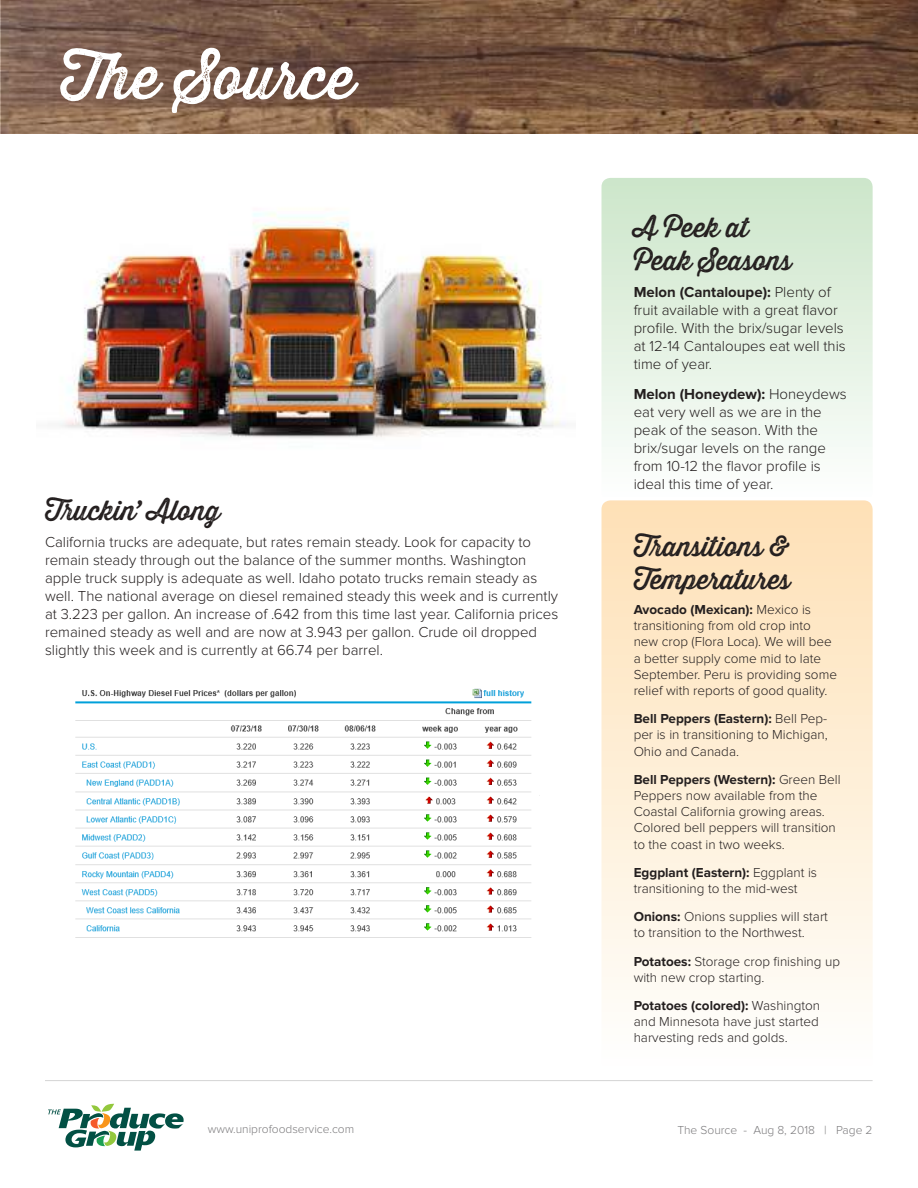
<style>
.page{position:relative;width:918px;height:1188px;background:#fff}
.page>*{position:absolute;margin:0;border:0;box-sizing:border-box;transform-origin:0 0}
.t1{font:60px "Thirsty Rough Reg One";color:#fff}
.t2{font:27px/32.4px "Thirsty Rough Reg One";color:#241f1f}
.t3{font:300 15px/18px "Proxima Nova";color:#241f1f}
.t4{font:300 13.5px/16.2px "Proxima Nova";color:#241f1f}
.t5{font:300 12px "Proxima Nova";color:#7d7c7e}
.s1{font-weight:700}
</style>
<div class="page">
<hr style="left:45px;top:1080px;width:828px;height:1px;background:#d5d4d5">
<img style="left:1px;top:0;width:917px;height:134px">
<svg style="left:48px;top:1104px;width:136px;height:47px"></svg>
<img style="left:75px;top:688px;width:465px;height:250px">
<img style="left:59px;top:213px;width:506px;height:225px">
<svg style="left:602px;top:178px;width:271px;height:269px;background:#e0efde"></svg>
<svg style="left:602px;top:500px;width:271px;height:499px;background:#feedd4"></svg>
<h1 class="t1" style="left:60px;top:33px;width:296px">The Source</h1>
<h2 class="t2" style="left:45px;top:494px;width:177px">Truckin’ Along</h2>
<p class="t3" style="left:45px;top:534px;width:515px">California trucks are adequate, but rates remain steady. Look for capacity to remain steady through out the balance of the summer months. Washington apple truck supply is adequate as well. Idaho potato trucks remain steady as well. The national average on diesel remained steady this week and is currently at 3.223 per gallon. An increase of .642 from this time last year. California prices remained steady as well and are now at 3.943 per gallon. Crude oil dropped slightly this week and is currently at 66.74 per barrel.</p>
<h2 class="t2" style="left:634px;top:211px;width:159px">A Peek at<br>Peak Seasons</h2>
<p class="t3" style="left:634px;top:283px;width:214px"><span class="s1">Melon (Cantaloupe):</span> Plenty of fruit available with a great flavor profile. With the brix/sugar levels at 12-14 Cantaloupes eat well this time of year.</p>
<p class="t3" style="left:634px;top:385px;width:215px"><span class="s1">Melon (Honeydew):</span> Honeydews eat very well as we are in the peak of the season. With the brix/sugar levels on the range from 10-12 the flavor profile is ideal this time of year.</p>
<h2 class="t2" style="left:634px;top:531px;width:158px">Transitions &amp;<br>Temperatures</h2>
<p class="t4" style="left:634px;top:602px;width:205px"><span class="s1">Avocado (Mexican):</span> Mexico is transitioning from old crop into new crop (Flora Loca). We will bee a better supply come mid to late<br>September. Peru is providing some relief with reports of good quality.</p>
<p class="t4" style="left:634px;top:711px;width:196px;text-align:justify"><span class="s1">Bell Peppers (Eastern):</span> Bell Pep&shy;per is in transitioning to Michigan, Ohio and Canada.</p>
<p class="t4" style="left:634px;top:772px;width:208px"><span class="s1">Bell Peppers (Western):</span> Green Bell<br>Peppers now available from the<br>Coastal California growing areas.<br>Colored bell peppers will transition to the coast in two weeks.</p>
<p class="t4" style="left:634px;top:865px;width:185px"><span class="s1">Eggplant (Eastern):</span> Eggplant is transitioning to the mid-west</p>
<p class="t4" style="left:634px;top:909px;width:196px"><span class="s1">Onions:</span> Onions supplies will start to transition to the Northwest.</p>
<p class="t4" style="left:634px;top:954px;width:208px"><span class="s1">Potatoes:</span> Storage crop finishing up with new crop starting.</p>
<p class="t4" style="left:634px;top:998px;width:188px;text-align:justify"><span class="s1">Potatoes (colored):</span> Washington and Minnesota have just started harvesting reds and golds.</p>
<p class="t5" style="left:208px;top:1124px;width:148px">www.uniprofoodservice.com</p>
<p class="t5" style="left:677px;top:1124px;width:197px">The Source - Aug 8, 2018 | Page 2</p>
</div>
